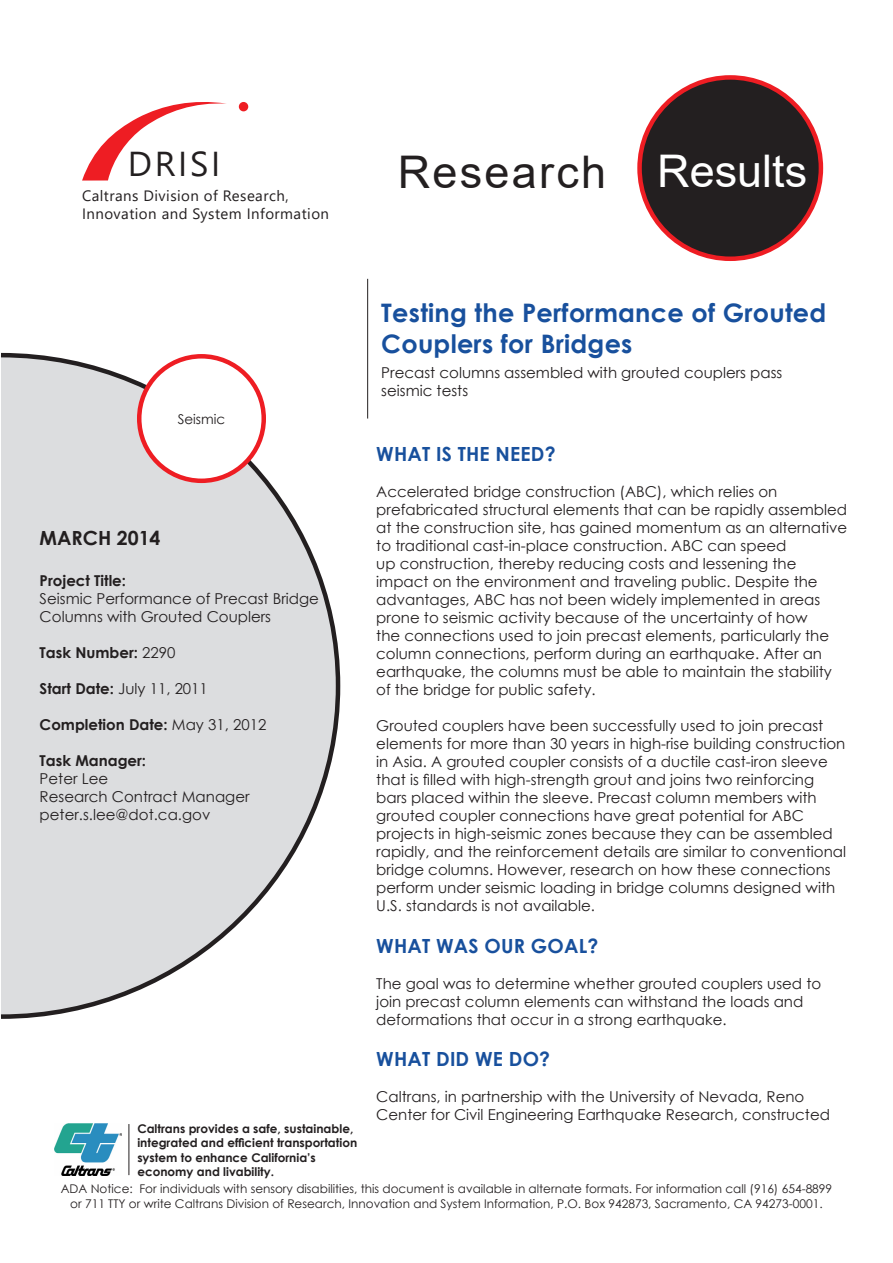
<style>
.page{position:relative;width:893px;height:1263px;background:#fff}
.page>*{position:absolute;margin:0;border:0;box-sizing:border-box;transform-origin:0 0}
.t1{font:45px "Arial";letter-spacing:.05em;color:#231f20}
.t2{font:34.5px "Segoe UI";letter-spacing:.08em;color:#231f20}
.Heading_level_1{font:700 25.5px/30.6px "Century Gothic";letter-spacing:.01em;color:#18509d}
.Heading_level_1_for{font:700 19.5px "Century Gothic";letter-spacing:.01em;color:#18509d}
.t3{font:700 19.5px "Century Gothic";color:#231f20}
.Body_Copy{font:15px/18px "Century Gothic";color:#231f20}
.t4{font:700 15px "Century Gothic";color:#231f20}
.t5{font:15px/18px "Segoe UI";letter-spacing:.03em;color:#231f20}
.t6{font:13.5px "Century Gothic";color:#231f20}
.t7{font:12px/14.4px "Century Gothic";color:#231f20;text-align:center}
.t8{font:700 12px/14.4px "Century Gothic";color:#231f20}
.s1{color:#fff}
.s2{font-weight:400}
.s3{font-weight:700}
</style>
<div class="page">
<div style="left:640px;top:77px;width:181px;height:182px;background:#231f20;border-radius:50%"></div>
<div style="left:637px;top:75px;width:186px;height:186px;border:4px solid #ee1d23;border-radius:50%"></div>
<hr style="left:367px;top:279px;width:1px;height:139px;background:#231f20">
<hr style="left:129px;top:1124px;width:1px;height:51px;background:#231f20">
<svg style="left:82px;top:102px;width:144px;height:79px"></svg>
<div style="left:239px;top:102px;width:9px;height:9px;background:#ee1d23;border-radius:50%"></div>
<img style="left:54px;top:1124px;width:68px;height:51px">
<svg style="left:1px;top:352px;width:340px;height:667px"></svg>
<div style="left:139px;top:356px;width:125px;height:125px;background:#fff;border-radius:50%"></div>
<div style="left:137px;top:354px;width:129px;height:129px;border:4px solid #ee1d23;border-radius:50%"></div>
<h2 class="t2" style="left:128px;top:131px;width:94px">DRISI</h2>
<p class="t5" style="left:82px;top:186px;width:248px">Caltrans Division of Research,<br>Innovation and System Information</p>
<p class="t6" style="left:178px;top:409px;width:49px">Seismic</p>
<p class="t1" style="left:398px;top:141px;width:411px">Research <span class="s1">Results</span></p>
<h1 class="Heading_level_1" style="left:381px;top:297px;width:446px">Testing the Performance of Grouted<br>Couplers for Bridges</h1>
<p class="Body_Copy" style="left:381px;top:363px;width:403px">Precast columns assembled with grouted couplers pass seismic tests</p>
<p class="Heading_level_1_for" style="left:376px;top:439px;width:181px">WHAT IS THE NEED?</p>
<p class="Body_Copy" style="left:376px;top:483px;width:472px">Accelerated bridge construction (ABC), which relies on prefabricated structural elements that can be rapidly assembled at the construction site, has gained momentum as an alternative to traditional cast-in-place construction. ABC can speed<br>up construction, thereby reducing costs and lessening the impact on the environment and traveling public. Despite the advantages, ABC has not been widely implemented in areas prone to seismic activity because of the uncertainty of how<br>the connections used to join precast elements, particularly the column connections, perform during an earthquake. After an earthquake, the columns must be able to maintain the stability of the bridge for public safety.</p>
<p class="Body_Copy" style="left:376px;top:717px;width:471px">Grouted couplers have been successfully used to join precast elements for more than 30 years in high-rise building construction in Asia. A grouted coupler consists of a ductile cast-iron sleeve that is filled with high-strength grout and joins two reinforcing bars placed within the sleeve. Precast column members with grouted coupler connections have great potential for ABC projects in high-seismic zones because they can be assembled rapidly, and the reinforcement details are similar to conventional bridge columns. However, research on how these connections perform under seismic loading in bridge columns designed with U.S. standards is not available.</p>
<p class="Heading_level_1_for" style="left:376px;top:931px;width:224px">WHAT WAS OUR GOAL?</p>
<p class="Body_Copy" style="left:376px;top:974px;width:447px">The goal was to determine whether grouted couplers used to join precast column elements can withstand the loads and deformations that occur in a strong earthquake.</p>
<p class="Heading_level_1_for" style="left:376px;top:1044px;width:175px">WHAT DID WE DO?</p>
<p class="Body_Copy" style="left:376px;top:1087px;width:455px">Caltrans, in partnership with the University of Nevada, Reno<br>Center for Civil Engineering Earthquake Research, constructed</p>
<p class="t3" style="left:40px;top:523px;width:122px">MARCH 2014</p>
<p class="t4" style="left:40px;top:569px;width:88px">Project Title:</p>
<p class="Body_Copy" style="left:40px;top:589px;width:281px">Seismic Performance of Precast Bridge<br>Columns with Grouted Couplers</p>
<p class="t4" style="left:40px;top:641px;width:137px">Task Number: <span class="s2">2290</span></p>
<p class="Body_Copy" style="left:40px;top:679px;width:170px"><span class="s3">Start Date:</span> July 11, 2011</p>
<p class="t4" style="left:40px;top:713px;width:228px">Completion Date: <span class="s2">May 31, 2012</span></p>
<p class="t4" style="left:40px;top:749px;width:108px">Task Manager:</p>
<p class="Body_Copy" style="left:40px;top:769px;width:211px">Peter Lee<br>Research Contract Manager peter.s.lee@dot.ca.gov</p>
<p class="t8" style="left:137px;top:1121px;width:221px">Caltrans provides a safe, sustainable, integrated and efficient transportation system to enhance California’s economy and livability.</p>
<p class="t7" style="left:61px;top:1181px;width:773px">ADA Notice: For individuals with sensory disabilities, this document is available in alternate formats. For information call (916) 654-8899 or 711 TTY or write Caltrans Division of Research, Innovation and System Information, P.O. Box 942873, Sacramento, CA 94273-0001.</p>
</div>
